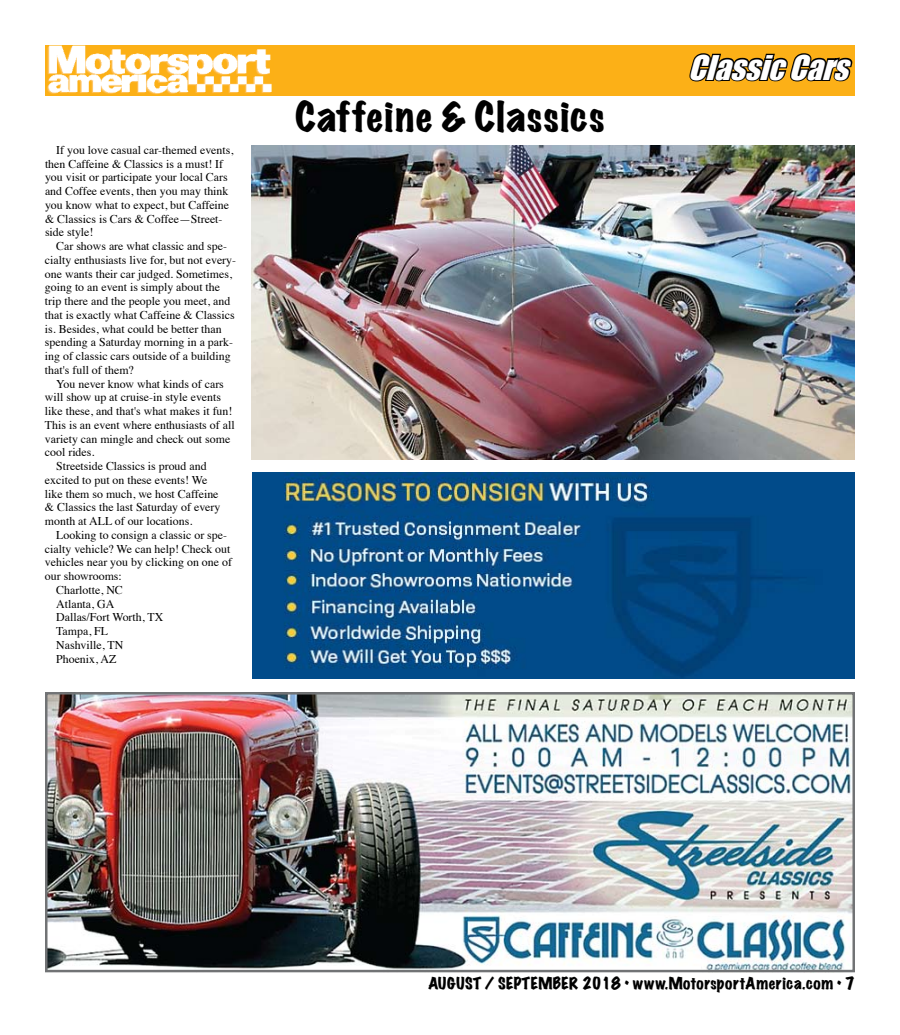
<style>
.page{position:relative;width:900px;height:1035px;background:#fff}
.page>*{position:absolute;margin:0;border:0;box-sizing:border-box;transform-origin:0 0}
.t1{font:expanded 37.5px "Marker Felt";letter-spacing:.035em;color:#000}
.t2{font:italic 31.25px "Impact";color:#fff}
.t3{font:expanded 15px "Marker Felt";letter-spacing:.03em;color:#000}
.t4{font:11.88px/13.8px "Times";color:#000}
</style>
<div class="page">
<div style="left:45px;top:45px;width:810px;height:51px;background:#fcb017"></div>
<svg style="left:689px;top:53px;width:164px;height:29px"></svg>
<img style="left:47px;top:45px;width:225px;height:49px">
<img style="left:48px;top:695px;width:804px;height:274px">
<div style="left:45px;top:692px;width:810px;height:280px;border:2px solid #717375"></div>
<img style="left:251px;top:145px;width:604px;height:315px">
<img style="left:253px;top:473px;width:602px;height:206px">
<p class="t4" style="left:45px;top:142px;width:190px;text-indent:11px">If you love casual car-themed events, then Caffeine &amp; Classics is a must! If you visit or participate your local Cars and Coffee events, then you may think you know what to expect, but Caffeine &amp; Classics is Cars &amp; Coffee—Street&shy;side style!</p>
<p class="t4" style="left:45px;top:238px;width:193px;text-indent:11px">Car shows are what classic and spe&shy;cialty enthusiasts live for, but not every&shy;one wants their car judged. Sometimes, going to an event is simply about the trip there and the people you meet, and that is exactly what Caffeine &amp; Classics is. Besides, what could be better than spending a Saturday morning in a park&shy;ing of classic cars outside of a building that's full of them?</p>
<p class="t4" style="left:56px;top:376px;width:169px">You never know what kinds of cars</p>
<p class="t4" style="left:45px;top:390px;width:178px">will show up at cruise-in style events</p>
<p class="t4" style="left:45px;top:403px;width:189px">like these, and that's what makes it fun!</p>
<p class="t4" style="left:45px;top:417px;width:191px">This is an event where enthusiasts of all</p>
<p class="t4" style="left:45px;top:431px;width:187px">variety can mingle and check out some</p>
<p class="t4" style="left:45px;top:445px;width:51px">cool rides.</p>
<p class="t4" style="left:56px;top:458px;width:152px">Streetside Classics is proud and</p>
<p class="t4" style="left:45px;top:472px;width:164px">excited to put on these events! We</p>
<p class="t4" style="left:45px;top:486px;width:175px">like them so much, we host Caffeine</p>
<p class="t4" style="left:45px;top:500px;width:177px">&amp; Classics the last Saturday of every</p>
<p class="t4" style="left:45px;top:513px;width:149px">month at ALL of our locations.</p>
<p class="t4" style="left:56px;top:527px;width:172px">Looking to consign a classic or spe-</p>
<p class="t4" style="left:45px;top:541px;width:187px">cialty vehicle? We can help! Check out</p>
<p class="t4" style="left:45px;top:555px;width:188px">vehicles near you by clicking on one of</p>
<p class="t4" style="left:45px;top:568px;width:78px">our showrooms:</p>
<p class="t4" style="left:56px;top:582px;width:68px">Charlotte, NC</p>
<p class="t4" style="left:56px;top:596px;width:60px">Atlanta, GA</p>
<p class="t4" style="left:56px;top:610px;width:109px">Dallas/Fort Worth, TX</p>
<p class="t4" style="left:56px;top:623px;width:53px">Tampa, FL</p>
<p class="t4" style="left:56px;top:637px;width:69px">Nashville, TN</p>
<p class="t4" style="left:56px;top:651px;width:62px">Phoenix, AZ</p>
<h1 class="t1" style="left:296px;top:87px;width:310px">Caffeine &amp; Classics</h1>
<h2 class="t2" style="left:688px;top:43px;width:174px">ClassicCars</h2>
<p class="t3" style="left:428px;top:972px;width:428px">AUGUST / SEPTEMBER 2018 • www.MotorsportAmerica.com • 7</p>
</div>
